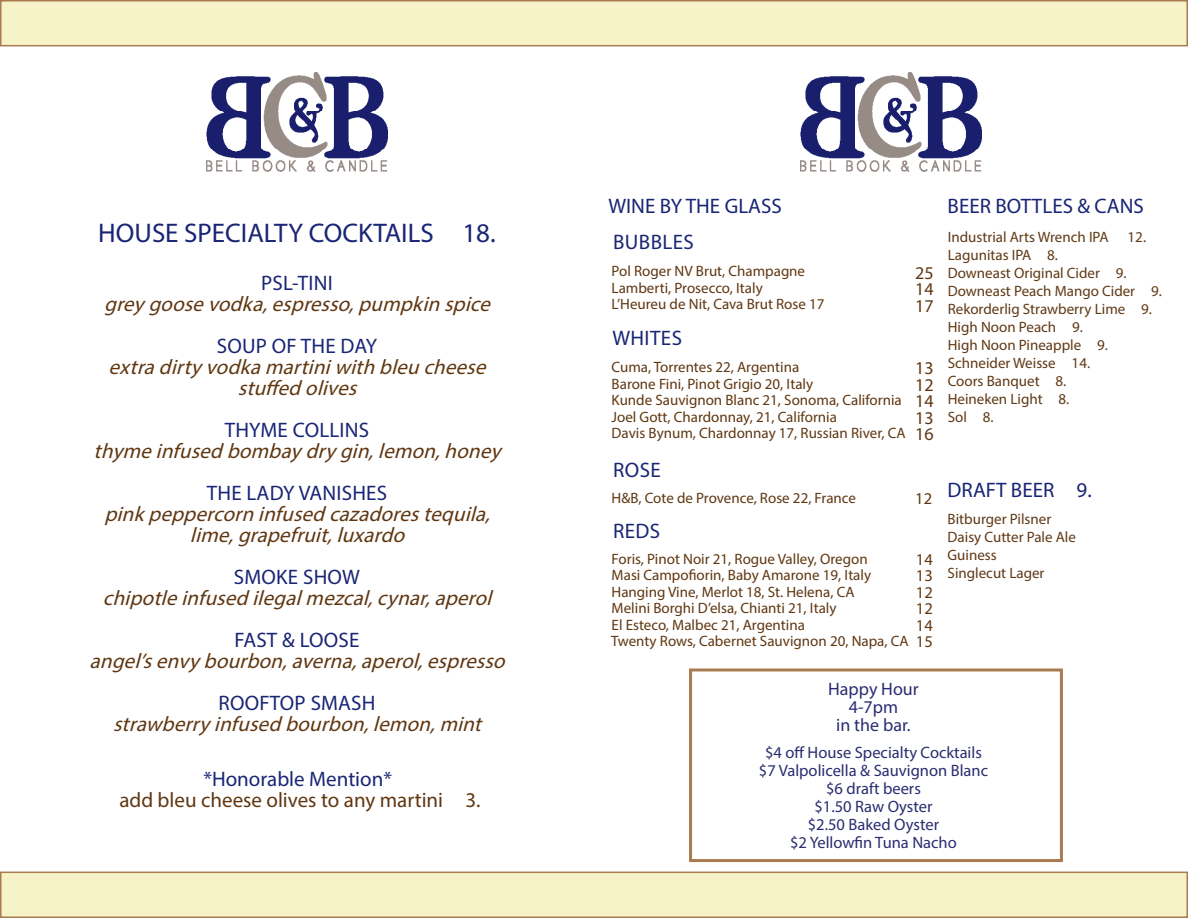
<style>
.page{position:relative;width:1188px;height:918px;background:#fff}
.page>*{position:absolute;margin:0;border:0;box-sizing:border-box;transform-origin:0 0}
.t1{font:27px "Myriad Pro";color:#192575}
.Item_Description{font:italic 21px "Myriad Pro";color:#603711}
.Item_Title{font:21px "Myriad Pro";letter-spacing:.01em;color:#192575}
.Item_Title-2{font:italic 21px/21px "Myriad Pro";color:#603811;text-align:center}
.t2{font:21px "Myriad Pro";color:#603711}
.Item_Description-2{font:18px "Myriad Pro";color:#2a2d70}
.Item_Description-3{font:18px "Myriad Pro";color:#603711}
.Item_Description-4{font:16.5px "Myriad Pro";color:#2a2d70}
.Item_Description-5{font:16.5px "Myriad Pro";color:#603711}
.Item_Description-6{font:15px "Myriad Pro";color:#603711}
.t3{font:15px "Myriad Pro";color:#603915}
.s1{font-size:16.5px}
</style>
<div class="page">
<div style="left:1px;top:872px;width:1186px;height:45px;background:#f6f3c8"></div>
<div style="left:0;top:872px;width:1188px;height:46px;border:2px solid #a97b50"></div>
<div style="left:1px;top:1px;width:1186px;height:45px;background:#f6f3c8"></div>
<div style="left:0;top:0;width:1188px;height:46px;border:2px solid #a97b50"></div>
<img style="left:800px;top:73px;width:181px;height:98px">
<img style="left:207px;top:73px;width:180px;height:98px">
<div style="left:689px;top:668px;width:374px;height:194px;border:3px solid #a97b50"></div>
<p class="t1" style="left:98px;top:216px;width:399px">HOUSE SPECIALTY COCKTAILS 18.</p>
<p class="Item_Title" style="left:261px;top:270px;width:73px">PSL-TINI</p>
<p class="Item_Description" style="left:104px;top:291px;width:394px">greygoosevodka,espresso,pumpkinspice</p>
<p class="Item_Title" style="left:217px;top:333px;width:162px">SOUP OF THE DAY</p>
<p class="Item_Title-2" style="left:109px;top:357px;width:385px">extradirtyvodkamartiniwithbleucheese stuffedolives</p>
<p class="Item_Title" style="left:225px;top:417px;width:146px">THYME COLLINS</p>
<p class="Item_Description" style="left:94px;top:438px;width:415px">thymeinfusedbombaydrygin,lemon,honey</p>
<p class="Item_Title" style="left:207px;top:480px;width:182px">THE LADY VANISHES</p>
<p class="Item_Description" style="left:104px;top:501px;width:394px">pinkpeppercorninfusedcazadorestequila,</p>
<p class="Item_Description" style="left:190px;top:522px;width:222px">lime,grapefruit,luxardo</p>
<p class="Item_Title" style="left:234px;top:564px;width:128px">SMOKE SHOW</p>
<p class="Item_Description" style="left:103px;top:585px;width:397px">chipotleinfusedilegalmezcal,cynar,aperol</p>
<p class="Item_Title" style="left:235px;top:627px;width:126px">FAST &amp; LOOSE</p>
<p class="Item_Description" style="left:89px;top:648px;width:423px">angel’senvybourbon,averna,aperol,espresso</p>
<p class="Item_Title" style="left:219px;top:690px;width:158px">ROOFTOP SMASH</p>
<p class="Item_Description" style="left:113px;top:711px;width:376px">strawberryinfusedbourbon,lemon,mint</p>
<p class="Item_Title" style="left:203px;top:766px;width:190px">*Honorable Mention*</p>
<p class="t2" style="left:119px;top:787px;width:363px">add bleu cheese olives to any martini 3.</p>
<p class="Item_Title" style="left:608px;top:193px;width:175px">WINE BY THE GLASS</p>
<p class="Item_Title" style="left:613px;top:229px;width:82px">BUBBLES</p>
<p class="Item_Description-6" style="left:612px;top:262px;width:195px">Pol Roger NV Brut, Champagne</p>
<p class="Item_Description-6" style="left:612px;top:279px;width:153px">Lamberti, Prosecco, Italy</p>
<p class="Item_Description-6" style="left:612px;top:295px;width:214px">L’Heureu de Nit, Cava Brut Rose 17</p>
<p class="Item_Title" style="left:612px;top:325px;width:71px">WHITES</p>
<p class="Item_Description-6" style="left:612px;top:358px;width:189px">Cuma, Torrentes 22, Argentina</p>
<p class="Item_Description-6" style="left:612px;top:374px;width:203px">Barone Fini, Pinot Grigio 20, Italy</p>
<p class="Item_Description-6" style="left:612px;top:391px;width:292px">Kunde Sauvignon Blanc 21, Sonoma, California</p>
<p class="Item_Description-6" style="left:612px;top:407px;width:227px">Joel Gott, Chardonnay, 21, California</p>
<p class="Item_Description-6" style="left:612px;top:424px;width:296px">Davis Bynum, Chardonnay 17, Russian River, CA</p>
<p class="Item_Title" style="left:613px;top:457px;width:49px">ROSE</p>
<p class="Item_Description-3" style="left:915px;top:261px;width:20px">25</p>
<p class="Item_Description-3" style="left:915px;top:278px;width:20px">14</p>
<p class="Item_Description-3" style="left:915px;top:294px;width:20px">17</p>
<p class="Item_Description-3" style="left:915px;top:357px;width:20px">13</p>
<p class="Item_Description-3" style="left:915px;top:374px;width:20px">12</p>
<p class="Item_Description-3" style="left:915px;top:390px;width:20px">14</p>
<p class="Item_Description-3" style="left:915px;top:407px;width:20px">13</p>
<p class="Item_Description-3" style="left:915px;top:423px;width:20px">16</p>
<p class="Item_Description-6" style="left:612px;top:488px;width:246px">H&amp;B, Cote de Provence, Rose 22, France</p>
<p class="Item_Description-5" style="left:915px;top:488px;width:18px">12</p>
<p class="Item_Title" style="left:613px;top:518px;width:49px">REDS</p>
<p class="Item_Description-6" style="left:612px;top:550px;width:258px">Foris, Pinot Noir 21, Rogue Valley, Oregon</p>
<p class="Item_Description-6" style="left:612px;top:566px;width:261px">Masi Campofiorin, Baby Amarone 19, Italy</p>
<p class="Item_Description-6" style="left:612px;top:583px;width:244px">Hanging Vine, Merlot 18, St. Helena, CA</p>
<p class="Item_Description-6" style="left:612px;top:599px;width:226px">Melini Borghi D’elsa, Chianti 21, Italy</p>
<p class="Item_Description-6" style="left:612px;top:616px;width:195px">El Esteco, Malbec 21, Argentina</p>
<p class="Item_Description-5" style="left:916px;top:549px;width:18px">14</p>
<p class="Item_Description-5" style="left:916px;top:566px;width:18px">13</p>
<p class="Item_Description-5" style="left:916px;top:582px;width:18px">12</p>
<p class="Item_Description-5" style="left:916px;top:599px;width:18px">12</p>
<p class="Item_Description-5" style="left:916px;top:615px;width:18px">14</p>
<p class="Item_Description-6" style="left:611px;top:632px;width:323px">Twenty Rows, Cabernet Sauvignon 20, Napa, CA <span class="s1">15</span></p>
<p class="Item_Title" style="left:948px;top:193px;width:198px">BEER BOTTLES &amp; CANS</p>
<p class="t3" style="left:948px;top:228px;width:162px">Industrial Arts Wrench IPA</p>
<p class="t3" style="left:1128px;top:228px;width:20px">12.</p>
<p class="t3" style="left:948px;top:246px;width:112px">Lagunitas IPA 8.</p>
<p class="t3" style="left:948px;top:264px;width:181px">Downeast Original Cider 9.</p>
<p class="t3" style="left:948px;top:282px;width:216px">Downeast Peach Mango Cider 9.</p>
<p class="t3" style="left:948px;top:300px;width:206px">Rekorderlig Strawberry Lime 9.</p>
<p class="t3" style="left:948px;top:318px;width:137px">High Noon Peach 9.</p>
<p class="t3" style="left:948px;top:336px;width:162px">High Noon Pineapple 9.</p>
<p class="t3" style="left:948px;top:354px;width:144px">Schneider Weisse 14.</p>
<p class="t3" style="left:948px;top:372px;width:120px">Coors Banquet 8.</p>
<p class="t3" style="left:948px;top:390px;width:123px">Heineken Light 8.</p>
<p class="t3" style="left:948px;top:408px;width:47px">Sol 8.</p>
<p class="Item_Title" style="left:948px;top:477px;width:146px">DRAFT BEER 9.</p>
<p class="t3" style="left:948px;top:510px;width:105px">Bitburger Pilsner</p>
<p class="t3" style="left:948px;top:528px;width:130px">Daisy Cutter Pale Ale</p>
<p class="t3" style="left:948px;top:546px;width:51px">Guiness</p>
<p class="t3" style="left:948px;top:564px;width:98px">Singlecut Lager</p>
<p class="Item_Description-2" style="left:828px;top:678px;width:92px">Happy Hour</p>
<p class="Item_Description-2" style="left:849px;top:696px;width:51px">4-7pm</p>
<p class="Item_Description-2" style="left:836px;top:714px;width:76px">in the bar.</p>
<p class="Item_Description-4" style="left:765px;top:742px;width:218px">$4 off House Specialty Cocktails</p>
<p class="Item_Description-4" style="left:759px;top:760px;width:231px">$7 Valpolicella &amp; Sauvignon Blanc</p>
<p class="Item_Description-4" style="left:826px;top:778px;width:96px">$6 draft beers</p>
<p class="Item_Description-4" style="left:814px;top:796px;width:120px">$1.50 Raw Oyster</p>
<p class="Item_Description-4" style="left:808px;top:814px;width:133px">$2.50 Baked Oyster</p>
<p class="Item_Description-4" style="left:790px;top:832px;width:168px">$2 Yellowfin Tuna Nacho</p>
</div>
